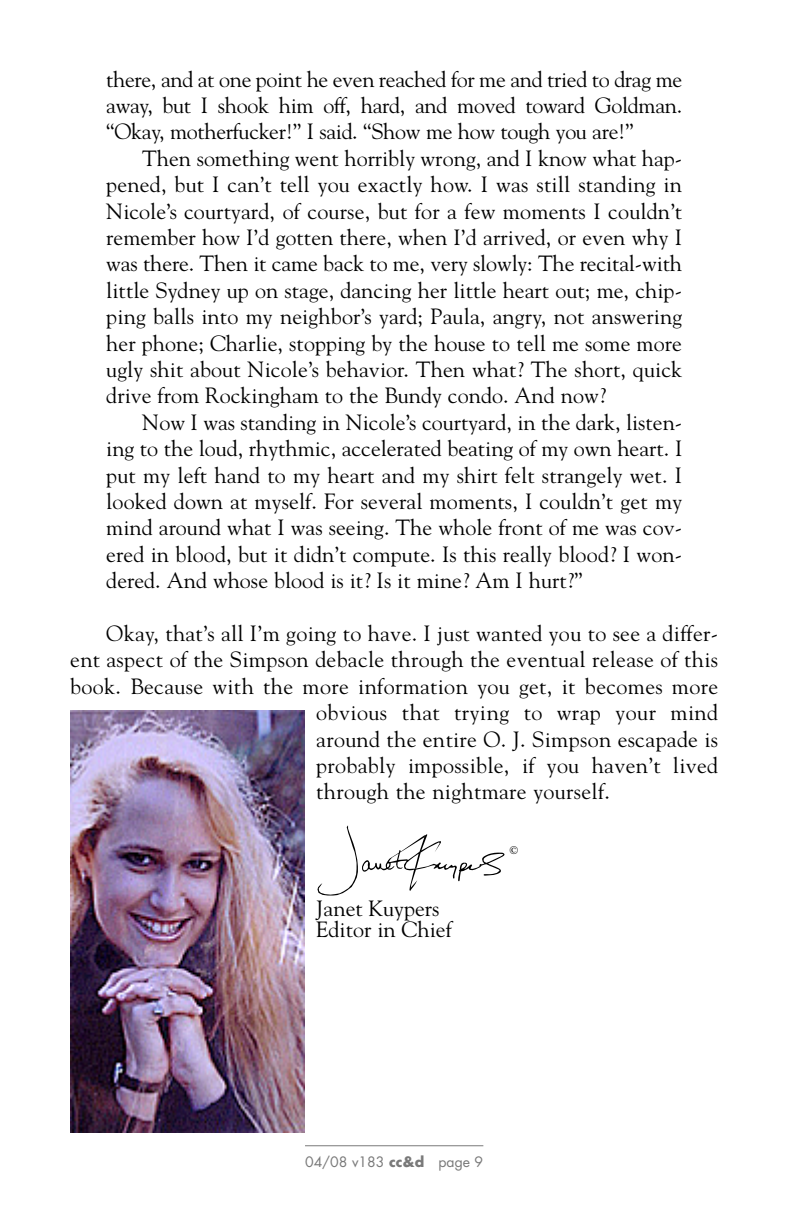
<style>
.page{position:relative;width:792px;height:1224px;background:#fff}
.page>*{position:absolute;margin:0;border:0;box-sizing:border-box;transform-origin:0 0}
.t1{font:72px "Afontforjanet";color:#000}
.t2{font:22px/26.4px "Goudy";letter-spacing:.015em;color:#000;text-align:justify}
.t3{font:14px "Futura";color:#797979}
.t4{font:11px "Goudy";color:#000}
.s1{font-weight:700}
</style>
<div class="page">
<hr style="left:305px;top:1145px;width:178px;height:1px;background:#797979">
<img style="left:70px;top:710px;width:234px;height:422px">
<p class="t2" style="left:106px;top:68px;width:577px">th e re, and at one point he even reached for me and tried to drag me a w a y, but I shook him off, hard, and moved toward Goldman. “ O k a y, motherfucker!” I said. “Show me how tough you are !”</p>
<p class="t2" style="left:106px;top:147px;width:577px;text-indent:36px">Then something went horribly wrong, and I know what hap&shy;pened, but I can’t tell you exactly how. I was still standing in Nicole’s courtyard, of course, but for a few moments I couldn’t remember how I’d gotten there, when I’d arrived, or even why I was there. Then it came back to me, very slowly: The recital-with little Sydney up on stage, dancing her little heart out; me, chip&shy;ping balls into my neighbor’s yard; Paula, angry, not answering her phone; Charlie, stopping by the house to tell me some more ugly shit about Nicole’s behavior. Then what? The short, quick drive from Rockingham to the Bundy condo. And now?</p>
<p class="t2" style="left:106px;top:411px;width:578px;text-indent:36px">Now I was standing in Nicole’s courtyard, in the dark, listen&shy;ing to the loud, rhythmic, accelerated beating of my own heart. I put my left hand to my heart and my shirt felt strangely wet. I looked down at myself. For several moments, I couldn’t get my mind around what I was seeing. The whole front of me was cov&shy;ered in blood, but it didn’t compute. Is this really blood? I won&shy;dered. And whose blood is it? Is it mine? Am I hurt?”</p>
<p class="t2" style="left:106px;top:622px;width:613px">O k a y, that’s all I’m going to have. I just wanted you to see a diffe r-</p>
<p class="t2" style="left:70px;top:649px;width:649px">ent aspect of the Simpson debacle through the eventual release of this</p>
<p class="t2" style="left:70px;top:675px;width:649px">book. Because with the more information you get, it becomes more</p>
<p class="t2" style="left:316px;top:702px;width:403px">obvious that trying to wrap your mind</p>
<p class="t2" style="left:316px;top:728px;width:403px">a round the entire O. J. Simpson escapade is</p>
<p class="t2" style="left:316px;top:754px;width:403px">p robably impossible, if you haven’t lived</p>
<p class="t2" style="left:316px;top:781px;width:295px">th rough the nightmare yourself.</p>
<h1 class="t1" style="left:316px;top:818px;width:195px">^</h1>
<p class="t4" style="left:510px;top:846px;width:10px">©</p>
<p class="t2" style="left:316px;top:900px;width:137px;line-height:20.8px">Janet Kuypers<br>Editor in Chief</p>
<p class="t3" style="left:305px;top:1157px;width:180px">04/08 v183 <span class="s1">cc&amp;d</span> page 9</p>
</div>
